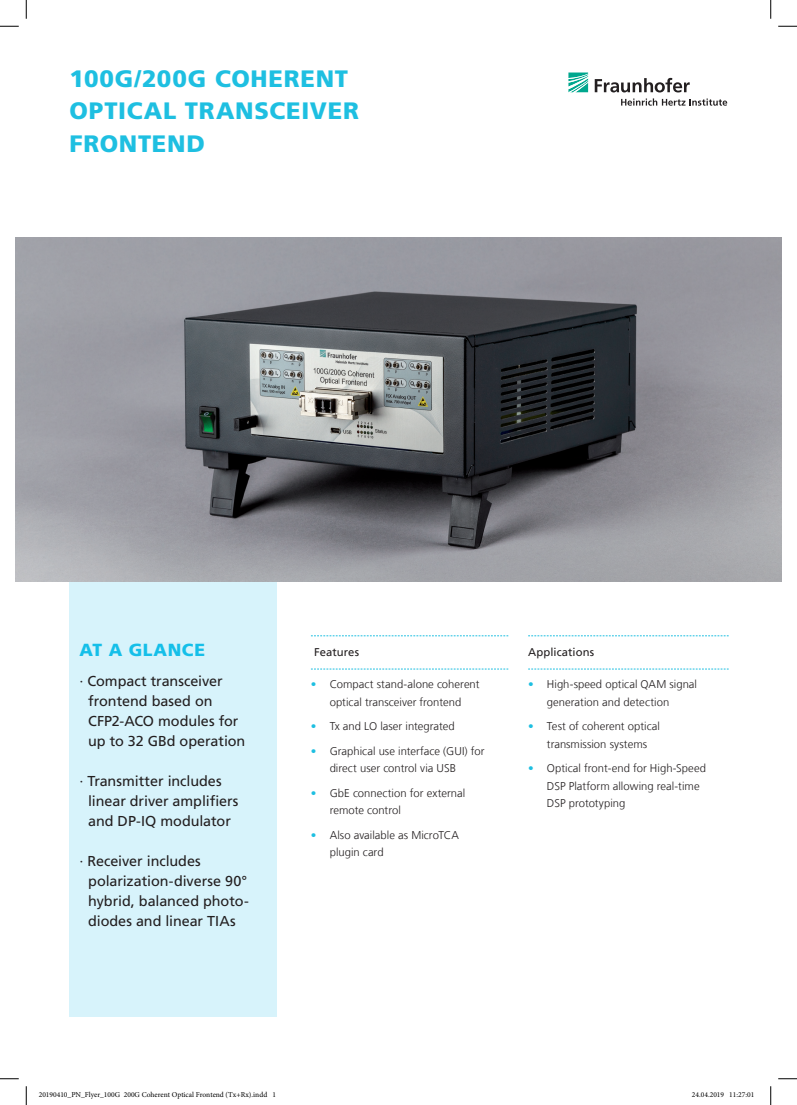
<style>
.page{position:relative;width:797px;height:1105px;background:#fff}
.page>*{position:absolute;margin:0;border:0;box-sizing:border-box;transform-origin:0 0}
.t1{font:900 23.75px/32.5px "Frutiger LT Com";letter-spacing:.03em;color:#1ebfe1}
.t2{font:900 17.5px "Frutiger LT Com";letter-spacing:.03em;color:#15bfe9}
.t3{font:14.38px/20px "Frutiger LT Com";letter-spacing:-.005em;color:#231f20}
.t4{font:300 11.25px/24.6px "Frutiger LT Com";color:#231f20}
.t5{font:11.25px "Frutiger LT Com";letter-spacing:.005em;color:#231f20}
.t6{font:300 11.25px "Frutiger LT Com";color:#1ebfe1}
.t7{font:7.5px "Minion Pro";color:#000}
</style>
<div class="page">
<div style="left:69px;top:247px;width:208px;height:769px;background:#d7f3fb"></div>
<img style="left:16px;top:238px;width:765px;height:343px">
<svg style="left:528px;top:635px;width:200px;height:1px"></svg>
<svg style="left:528px;top:669px;width:200px;height:1px"></svg>
<svg style="left:311px;top:635px;width:197px;height:1px"></svg>
<svg style="left:311px;top:669px;width:197px;height:1px"></svg>
<svg style="left:568px;top:73px;width:20px;height:19px"></svg>
<svg style="left:594px;top:78px;width:95px;height:14px"></svg>
<svg style="left:621px;top:98px;width:106px;height:8px"></svg>
<svg style="left:0;top:25px;width:19px;height:2px"></svg>
<svg style="left:778px;top:25px;width:19px;height:2px"></svg>
<svg style="left:0;top:1078px;width:19px;height:1px"></svg>
<svg style="left:778px;top:1078px;width:19px;height:1px"></svg>
<svg style="left:25px;top:0;width:2px;height:19px"></svg>
<svg style="left:25px;top:1086px;width:2px;height:19px"></svg>
<svg style="left:770px;top:0;width:1px;height:19px"></svg>
<svg style="left:770px;top:1086px;width:1px;height:19px"></svg>
<h1 class="t1" style="left:69px;top:62px;width:291px">100G/200G COHERENT<br>OPTICAL TRANSCEIVER<br>FRONTEND</h1>
<h2 class="t2" style="left:79px;top:640px;width:127px">AT A GLANCE</h2>
<p class="t3" style="left:88px;top:671px;width:159px;text-indent:-9px">· Compact transceiver frontend based on<br>CFP2-ACO modules for up to 32 GBd operation</p>
<p class="t3" style="left:88px;top:771px;width:152px;text-indent:-9px">· Transmitter includes linear driver amplifiers and DP-IQ modulator</p>
<p class="t3" style="left:88px;top:851px;width:161px;text-indent:-9px">· Receiver includes polarization-diverse 90°</p>
<p class="t3" style="left:88px;top:911px;width:149px">diodes and linear TIAs</p>
<p class="t3" style="left:88px;top:891px;width:162px">hybrid, balanced photo-</p>
<p class="t5" style="left:314px;top:646px;width:47px">Features</p>
<p class="t4" style="left:330px;top:672px;width:151px">Compact stand-alone coherent</p>
<p class="t6" style="left:311px;top:677px;width:7px">•</p>
<p class="t6" style="left:311px;top:720px;width:7px">•</p>
<p class="t6" style="left:311px;top:744px;width:7px">•</p>
<p class="t6" style="left:311px;top:786px;width:7px">•</p>
<p class="t6" style="left:311px;top:828px;width:7px">•</p>
<p class="t4" style="left:330px;top:689px;width:133px">optical transceiver frontend<br>Tx and LO laser integrated</p>
<p class="t4" style="left:330px;top:738px;width:156px">Graphical use interface (GUI) for</p>
<p class="t4" style="left:330px;top:756px;width:137px">direct user control via USB<br>GbE connection for external</p>
<p class="t4" style="left:330px;top:798px;width:131px">remote control<br>Also available as MicroTCA</p>
<p class="t4" style="left:330px;top:840px;width:55px">plugin card</p>
<p class="t5" style="left:528px;top:646px;width:68px">Applications</p>
<p class="t4" style="left:547px;top:672px;width:151px">High-speed optical QAM signal</p>
<p class="t6" style="left:528px;top:677px;width:7px">•</p>
<p class="t6" style="left:528px;top:720px;width:7px">•</p>
<p class="t6" style="left:528px;top:762px;width:7px">•</p>
<p class="t4" style="left:547px;top:689px;width:124px">generation and detection<br>Test of coherent optical</p>
<p class="t4" style="left:547px;top:731px;width:161px">transmission systems<br>Optical front-end for High-Speed</p>
<p class="t4" style="left:547px;top:777px;width:154px;line-height:17.5px">DSP Platform allowing real-time<br>DSP prototyping</p>
<p class="t7" style="left:39px;top:1090px;width:83px">20190410_PN_Flyer_100G</p>
<p class="t7" style="left:124px;top:1090px;width:145px">200G Coherent Optical Frontend (Tx+Rx .) indd</p>
<p class="t7" style="left:272px;top:1090px;width:5px">1</p>
<p class="t7" style="left:692px;top:1090px;width:34px">24.04.2019</p>
<p class="t7" style="left:729px;top:1090px;width:27px">11:27:01</p>
</div>
